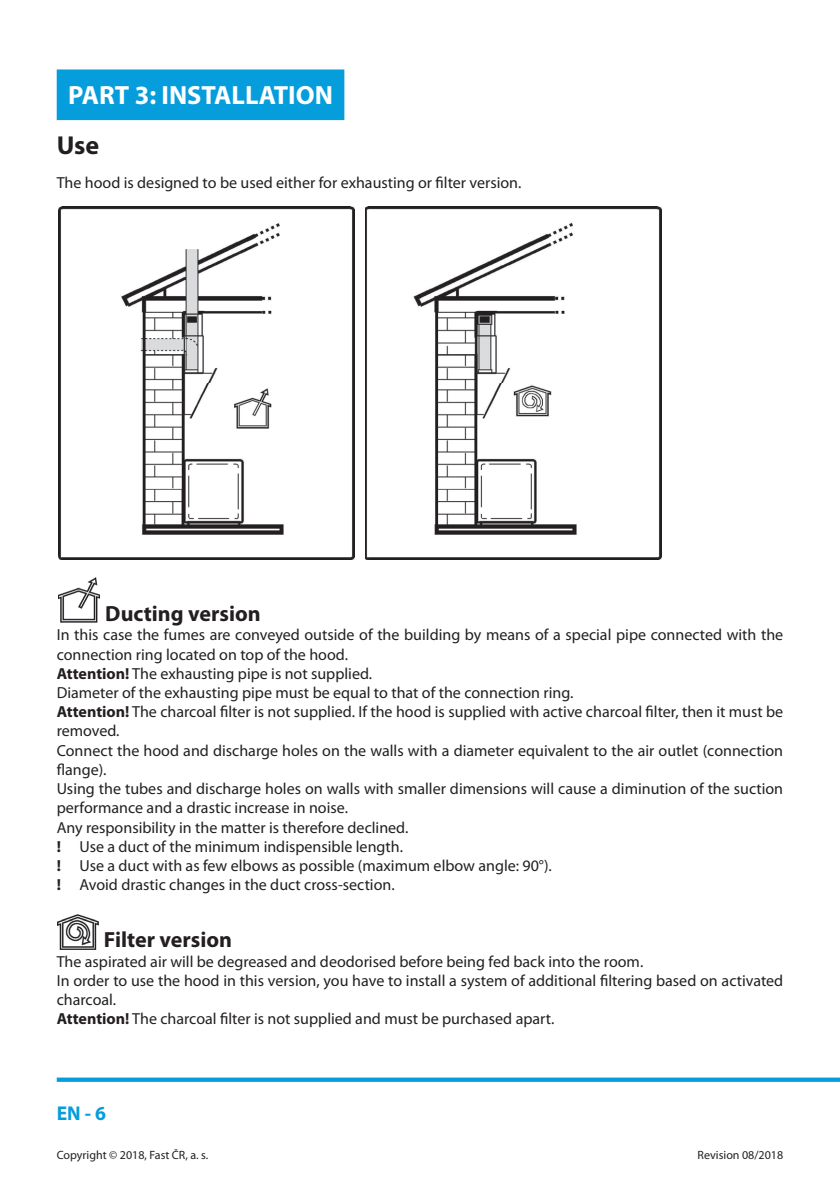
<style>
.page{position:relative;width:840px;height:1191px;background:#fff}
.page>*{position:absolute;margin:0;border:0;box-sizing:border-box;transform-origin:0 0}
.Nadpis_13_2{font:700 26.4px "Myriad Pro";color:#fff}
.Podnadpis_13{font:700 26px "Myriad Pro";color:#231f20}
.Základný_8{font:700 22px "Myriad Pro";color:#231f20}
.Odsadený_8{font:700 22px "Myriad Pro";color:#231f20}
.t1{font:700 20px "Myriad Pro";color:#069ddc}
.Základný_8-2{font:16px/19.2px "Myriad Pro";color:#231f20}
.Odsadený_8-2{font:16px "Myriad Pro";color:#231f20}
.t2{font:12px "Myriad Pro";color:#231f20}
.s1{font-weight:700}
</style>
<div class="page">
<svg style="left:57px;top:1077px;width:782px;height:4px;background:#29aae0"></svg>
<div style="left:57px;top:69px;width:287px;height:51px;background:#069ddc"></div>
<img style="left:58px;top:206px;width:296px;height:353px">
<img style="left:365px;top:206px;width:296px;height:353px">
<img style="left:58px;top:577px;width:41px;height:45px">
<img style="left:57px;top:915px;width:41px;height:34px">
<p class="Nadpis_13_2" style="left:68px;top:77px;width:266px">PART 3: INSTALLATION</p>
<p class="Podnadpis_13" style="left:57px;top:128px;width:44px">Use</p>
<p class="Odsadený_8-2" style="left:57px;top:172px;width:466px">The hood is designed to be used either for exhausting or filter version.</p>
<p class="Základný_8" style="left:105px;top:599px;width:157px">Ducting version</p>
<p class="Základný_8-2" style="left:57px;top:625px;width:727px">In this case the fumes are conveyed outside of the building by means of a special pipe connected with the connection ring located on top of the hood.</p>
<p class="Základný_8-2" style="left:57px;top:663px;width:317px"><span class="s1">Attention!</span> The exhausting pipe is not supplied.</p>
<p class="Základný_8-2" style="left:57px;top:683px;width:518px">Diameter of the exhausting pipe must be equal to that of the connection ring.</p>
<p class="Základný_8-2" style="left:57px;top:702px;width:727px"><span class="s1">Attention!</span> The charcoal filter is not supplied. If the hood is supplied with active charcoal filter, then it must be removed.</p>
<p class="Základný_8-2" style="left:57px;top:740px;width:727px">Connect the hood and discharge holes on the walls with a diameter equivalent to the air outlet (connection flange).</p>
<p class="Základný_8-2" style="left:57px;top:779px;width:727px">Using the tubes and discharge holes on walls with smaller dimensions will cause a diminution of the suction performance and a drastic increase in noise.</p>
<p class="Základný_8-2" style="left:57px;top:817px;width:353px">Any responsibility in the matter is therefore declined.</p>
<p class="Odsadený_8-2" style="left:57px;top:836px;width:347px"><span class="s1">!</span> Use a duct of the minimum indispensible length.</p>
<p class="Odsadený_8-2" style="left:57px;top:855px;width:496px"><span class="s1">!</span> Use a duct with as few elbows as possible (maximum elbow angle: 90°).</p>
<p class="Odsadený_8-2" style="left:57px;top:875px;width:339px"><span class="s1">!</span> Avoid drastic changes in the duct cross-section.</p>
<p class="Odsadený_8" style="left:104px;top:925px;width:130px">Filter version</p>
<p class="Základný_8-2" style="left:57px;top:951px;width:587px">The aspirated air will be degreased and deodorised before being fed back into the room.</p>
<p class="Základný_8-2" style="left:57px;top:970px;width:727px">In order to use the hood in this version, you have to install a system of additional filtering based on activated charcoal.</p>
<p class="Základný_8-2" style="left:57px;top:1009px;width:499px"><span class="s1">Attention!</span> The charcoal filter is not supplied and must be purchased apart.</p>
<p class="t1" style="left:57px;top:1099px;width:51px">EN - 6</p>
<p class="t2" style="left:57px;top:1147px;width:153px">Copyright © 2018, Fast ČR, a. s.</p>
<p class="t2" style="left:697px;top:1147px;width:87px">Revision 08/2018</p>
</div>
